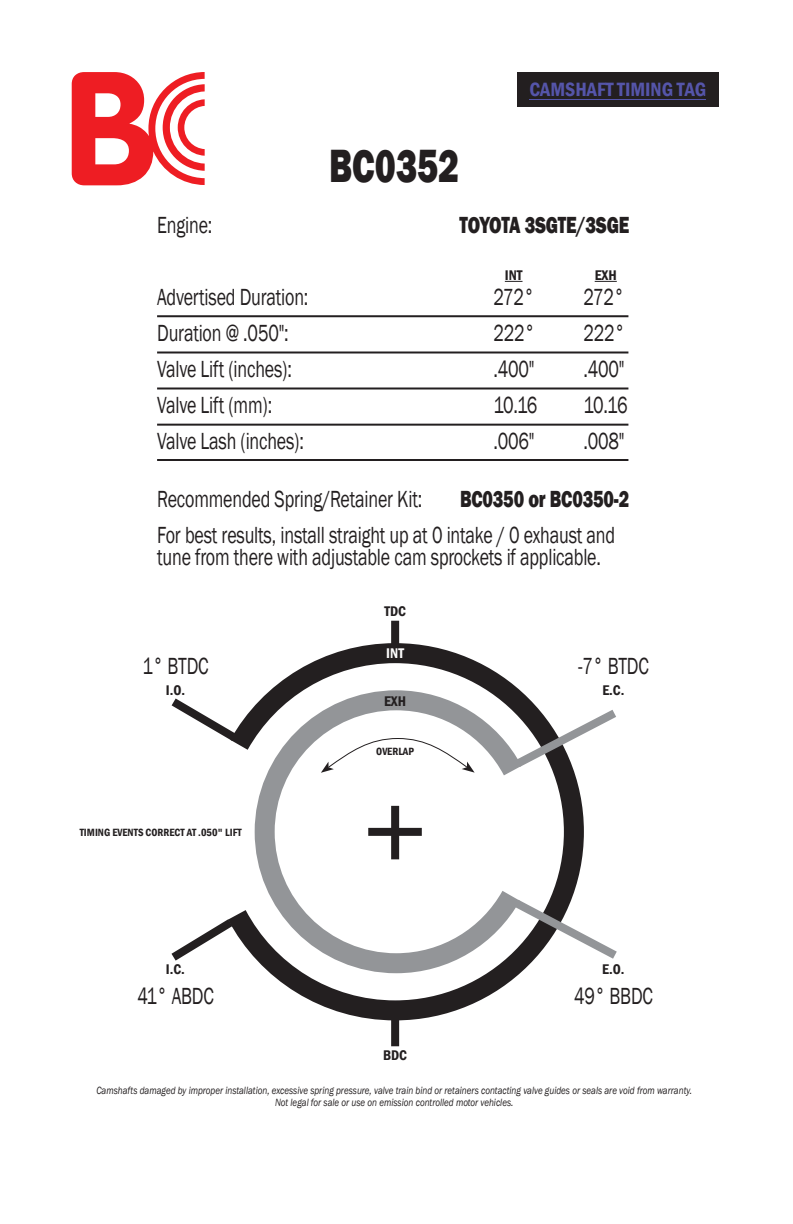
<style>
.page{position:relative;width:793px;height:1224px;background:#fff}
.page>*{position:absolute;margin:0;border:0;box-sizing:border-box;transform-origin:0 0}
.t1{font:800 48px "Franklin Gothic";color:#231f20;scale:.75 1}
.t2{font:24px/22px "Franklin Gothic";letter-spacing:-.01em;color:#231f20;scale:.75 1}
.t3{font:800 24px "Franklin Gothic";letter-spacing:-.01em;color:#231f20;scale:.75 1}
.t4{font:600 condensed 19.8px "Franklin Gothic";color:#55a}
.t5{font:600 condensed 14.4px "Franklin Gothic";color:#231f20}
.t6{font:600 condensed 14.4px "Franklin Gothic";color:#fdfdfd}
.t7{font:italic 10.8px "Franklin Gothic";color:#231f20;scale:.83 1}
.t8{font:600 condensed 10.8px "Franklin Gothic";color:#231f20}
</style>
<div class="page">
<div style="left:391px;top:621px;width:8px;height:34px;background:#231f20"></div>
<svg style="left:241px;top:633px;width:343px;height:397px"></svg>
<svg style="left:171px;top:691px;width:73px;height:58px"></svg>
<svg style="left:171px;top:912px;width:70px;height:49px"></svg>
<svg style="left:244px;top:680px;width:295px;height:303px"></svg>
<svg style="left:505px;top:892px;width:112px;height:74px"></svg>
<svg style="left:507px;top:703px;width:109px;height:71px"></svg>
<svg style="left:321px;top:738px;width:153px;height:35px"></svg>
<div style="left:391px;top:806px;width:8px;height:53px;background:#231f20"></div>
<div style="left:391px;top:1012px;width:8px;height:34px;background:#231f20"></div>
<div style="left:368px;top:828px;width:54px;height:8px;background:#231f20"></div>
<svg style="left:504px;top:281px;width:18px;height:1px"></svg>
<svg style="left:594px;top:281px;width:22px;height:1px"></svg>
<hr style="left:157px;top:459px;width:471px;height:2px;background:#231f20">
<hr style="left:157px;top:315px;width:471px;height:2px;background:#231f20">
<hr style="left:157px;top:352px;width:471px;height:2px;background:#231f20">
<hr style="left:157px;top:388px;width:471px;height:2px;background:#231f20">
<hr style="left:157px;top:424px;width:471px;height:2px;background:#231f20">
<svg style="left:72px;top:72px;width:133px;height:113px"></svg>
<div style="left:517px;top:72px;width:201px;height:35px;background:#231f20"></div>
<hr style="left:529px;top:99px;width:177px;height:1px;background:#55a">
<p class="t1" style="left:329px;top:135px;width:175px">BC0352</p>
<p class="t4" style="left:529px;top:76px;width:178px">CAMSHAFT TIMING TAG</p>
<p class="t2" style="left:157px;top:215px;width:75px">Engine:</p>
<p class="t3" style="left:459px;top:210px;width:228px">TOYOTA 3SGTE/3SGE</p>
<p class="t5" style="left:504px;top:266px;width:19px">INT</p>
<p class="t5" style="left:594px;top:266px;width:24px">EXH</p>
<p class="t2" style="left:157px;top:287px;width:203px">Advertised Duration:</p>
<p class="t2" style="left:493px;top:287px;width:56px">272°</p>
<p class="t2" style="left:583px;top:287px;width:56px">272°</p>
<p class="t2" style="left:157px;top:323px;width:177px">Duration @ .050":</p>
<p class="t2" style="left:493px;top:323px;width:57px">222°</p>
<p class="t2" style="left:583px;top:323px;width:57px">222°</p>
<p class="t2" style="left:157px;top:359px;width:181px">Valve Lift (inches):</p>
<p class="t2" style="left:493px;top:359px;width:56px">.400"</p>
<p class="t2" style="left:583px;top:359px;width:56px">.400"</p>
<p class="t2" style="left:157px;top:395px;width:155px">Valve Lift (mm):</p>
<p class="t2" style="left:493px;top:395px;width:60px">10.16</p>
<p class="t2" style="left:583px;top:395px;width:60px">10.16</p>
<p class="t2" style="left:157px;top:431px;width:197px">Valve Lash (inches):</p>
<p class="t2" style="left:493px;top:431px;width:56px">.006"</p>
<p class="t2" style="left:583px;top:431px;width:56px">.008"</p>
<p class="t2" style="left:157px;top:489px;width:355px">Recommended Spring/Retainer Kit:</p>
<p class="t3" style="left:460px;top:484px;width:227px">BC0350 or BC0350-2</p>
<p class="t2" style="left:157px;top:525px;width:612px">For best results, install straight up at 0 intake / 0 exhaust and tune from there with adjustable cam sprockets if applicable.</p>
<p class="t5" style="left:384px;top:602px;width:23px">TDC</p>
<p class="t2" style="left:142px;top:656px;width:90px">1° BTDC</p>
<p class="t6" style="left:386px;top:643px;width:19px">INT</p>
<p class="t2" style="left:578px;top:656px;width:96px">-7° BTDC</p>
<p class="t5" style="left:166px;top:680px;width:21px">I.O.</p>
<p class="t5" style="left:384px;top:691px;width:24px">EXH</p>
<p class="t5" style="left:602px;top:680px;width:24px">E.C.</p>
<p class="t8" style="left:376px;top:744px;width:39px">OVERLAP</p>
<p class="t8" style="left:80px;top:825px;width:163px">TIMING EVENTS CORRECT AT .050" LIFT</p>
<p class="t5" style="left:166px;top:959px;width:21px">I.C.</p>
<p class="t5" style="left:602px;top:959px;width:24px">E.O.</p>
<p class="t2" style="left:137px;top:985px;width:103px">41° ABDC</p>
<p class="t2" style="left:574px;top:985px;width:106px">49° BBDC</p>
<p class="t5" style="left:383px;top:1046px;width:26px">BDC</p>
<p class="t7" style="left:96px;top:1083px;width:719px">Camshafts damaged by improper installation, excessive spring pressure, valve train bind or retainers contacting valve guides or seals are void from warranty.</p>
<p class="t7" style="left:275px;top:1095px;width:288px">Not legal for sale or use on emission controlled motor vehicles.</p>
</div>
